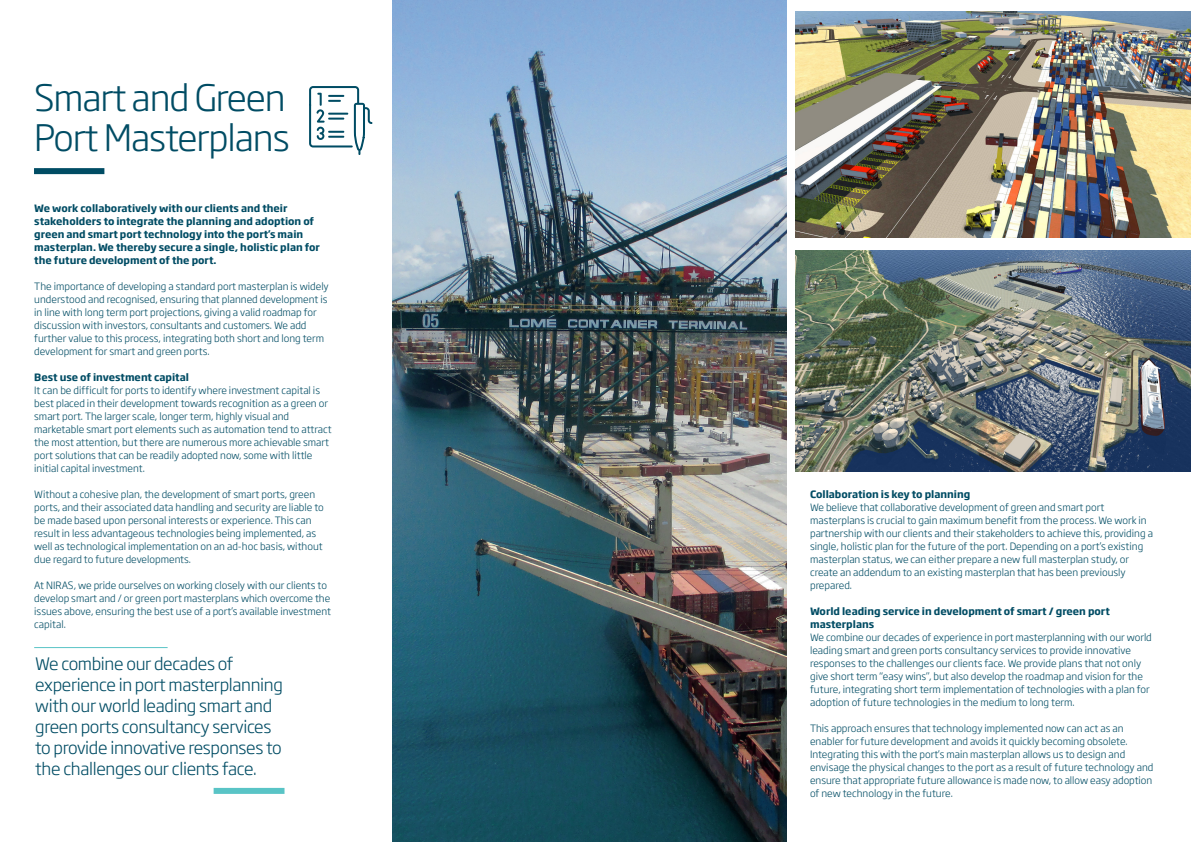
<style>
.page{position:relative;width:1191px;height:842px;background:#fff}
.page>*{position:absolute;margin:0;border:0;box-sizing:border-box;transform-origin:0 0}
.NIRAS_RU01{font:300 36px "Soho Gothic Pro";letter-spacing:-.03em;color:#004c64}
.NIRAS_RU01-2{font:300 17px/21px "Soho Gothic Pro";letter-spacing:-.02em;color:#004c64}
._9_5_13_Brød_light{font:300 10px/13px "Soho Gothic Pro";color:#004c64}
._9_5_13_Brød_light-2{font:700 10px/13px "Soho Gothic Pro";color:#004c64}
</style>
<div class="page">
<img style="left:796px;top:12px;width:395px;height:225px">
<div style="left:34px;top:168px;width:70px;height:6px;background:#004c64"></div>
<svg style="left:309px;top:86px;width:63px;height:69px"></svg>
<hr style="left:34px;top:647px;width:134px;height:1px;background:#59c4c6">
<div style="left:214px;top:788px;width:70px;height:6px;background:#59c4c6"></div>
<img style="left:392px;top:0;width:394px;height:842px">
<img style="left:796px;top:251px;width:395px;height:221px">
<p class="NIRAS_RU01" style="left:34px;top:69px;width:253px">Smart and Green</p>
<p class="NIRAS_RU01" style="left:34px;top:109px;width:257px">Port Masterplans</p>
<p class="_9_5_13_Brød_light-2" style="left:34px;top:201px;width:287px">We work collaboratively with our clients and their stakeholders to integrate the planning and adoption of green and smart port technology into the port’s main masterplan. We thereby secure a single, holistic plan for the future development of the port.</p>
<p class="_9_5_13_Brød_light" style="left:34px;top:279px;width:296px">The importance of developing a standard port masterplan is widely understood and recognised, ensuring that planned development is in line with long term port projections, giving a valid roadmap for discussion with investors, consultants and customers. We add further value to this process, integrating both short and long term development for smart and green ports.</p>
<p class="_9_5_13_Brød_light-2" style="left:34px;top:370px;width:156px">Best use of investment capital</p>
<p class="_9_5_13_Brød_light" style="left:34px;top:383px;width:299px">It can be difficult for ports to identify where investment capital is best placed in their development towards recognition as a green or smart port. The larger scale, longer term, highly visual and marketable smart port elements such as automation tend to attract the most attention, but there are numerous more achievable smart port solutions that can be readily adopted now, some with little initial capital investment.</p>
<p class="_9_5_13_Brød_light" style="left:34px;top:487px;width:291px">Without a cohesive plan, the development of smart ports, green ports, and their associated data handling and security are liable to be made based upon personal interests or experience. This can result in less advantageous technologies being implemented, as well as technological implementation on an ad-hoc basis, without due regard to future developments.</p>
<p class="_9_5_13_Brød_light" style="left:34px;top:578px;width:298px">At NIRAS, we pride ourselves on working closely with our clients to develop smart and / or green port masterplans which overcome the issues above, ensuring the best use of a port’s available investment capital.</p>
<p class="NIRAS_RU01-2" style="left:35px;top:652px;width:249px">We combine our decades of experience in port masterplanning with our world leading smart and green ports consultancy services to provide innovative responses to the challenges our clients face.</p>
<p class="_9_5_13_Brød_light-2" style="left:810px;top:487px;width:162px">Collaboration is key to planning</p>
<p class="_9_5_13_Brød_light" style="left:810px;top:500px;width:344px">We believe that collaborative development of green and smart port masterplans is crucial to gain maximum benefit from the process. We work in partnership with our clients and their stakeholders to achieve this, providing a single, holistic plan for the future of the port. Depending on a port’s existing masterplan status, we can either prepare a new full masterplan study, or create an addendum to an existing masterplan that has been previously prepared.</p>
<p class="_9_5_13_Brød_light-2" style="left:810px;top:604px;width:301px">World leading service in development of smart / green port masterplans</p>
<p class="_9_5_13_Brød_light" style="left:810px;top:630px;width:343px">We combine our decades of experience in port masterplanning with our world leading smart and green ports consultancy services to provide innovative responses to the challenges our clients face. We provide plans that not only give short term “easy wins”, but also develop the roadmap and vision for the future, integrating short term implementation of technologies with a plan for adoption of future technologies in the medium to long term.</p>
<p class="_9_5_13_Brød_light" style="left:810px;top:721px;width:345px">This approach ensures that technology implemented now can act as an enabler for future development and avoids it quickly becoming obsolete.<br>Integrating this with the port’s main masterplan allows us to design and envisage the physical changes to the port as a result of future technology and ensure that appropriate future allowance is made now, to allow easy adoption of new technology in the future.</p>
</div>
